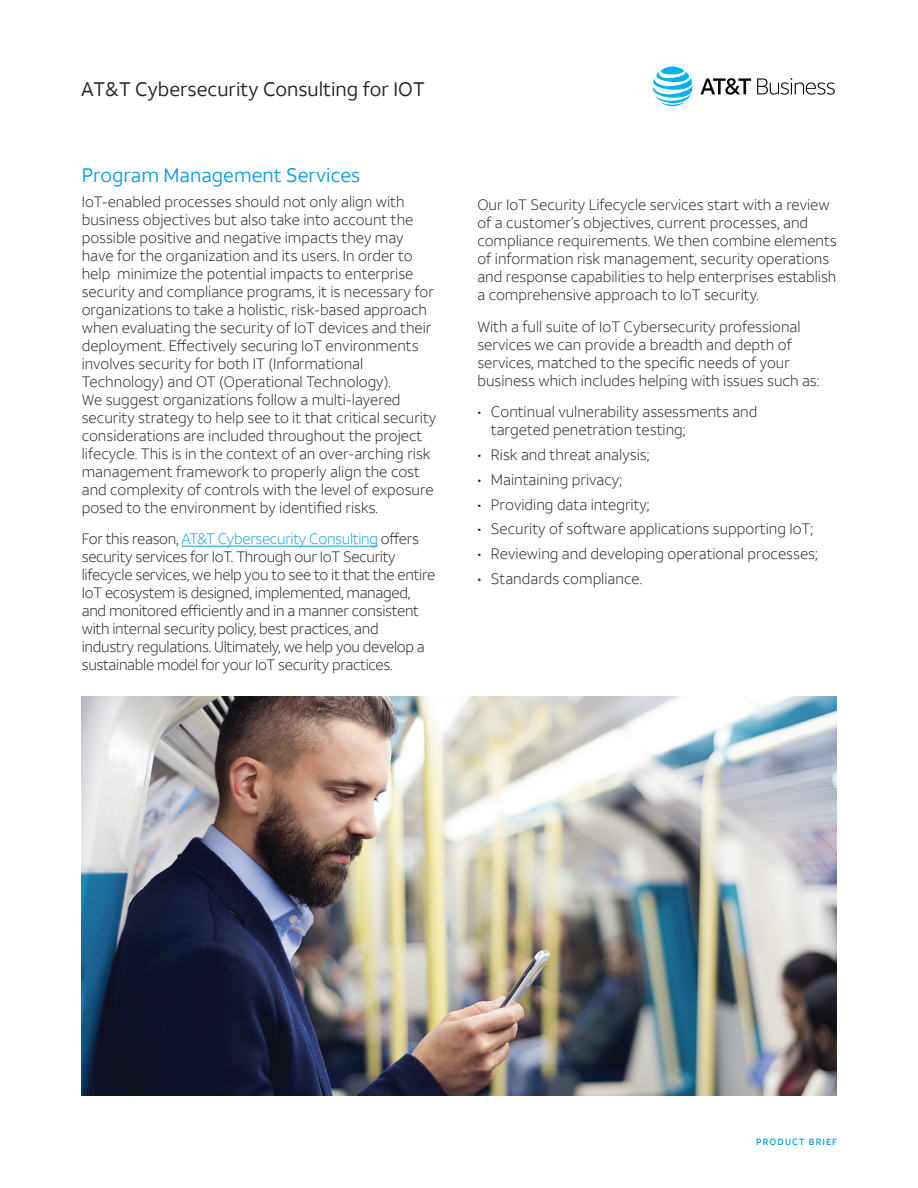
<style>
.page{position:relative;width:918px;height:1188px;background:#fff}
.page>*{position:absolute;margin:0;border:0;box-sizing:border-box;transform-origin:0 0}
.t1{font:19.5px "ATT Aleck Sans";color:#231f20}
.t2{font:19.5px "ATT Aleck Sans";color:#0c9fdc}
.t3{font:300 15px/18px "ATT Aleck Sans";color:#231f20}
.t4{font:300 15px/18px "ATT Aleck Sans";letter-spacing:-.02em;color:#231f20}
.t5{font:500 9px "ATT Aleck Sans";letter-spacing:.12em;color:#0c9fdc}
.s1{color:#0c9fdc}
</style>
<div class="page">
<svg style="left:653px;top:67px;width:39px;height:39px"></svg>
<svg style="left:700px;top:78px;width:51px;height:17px"></svg>
<svg style="left:757px;top:78px;width:78px;height:17px"></svg>
<hr style="left:181px;top:546px;width:197px;height:1px;background:#0c9fdc">
<img style="left:82px;top:696px;width:755px;height:400px">
<h1 class="t1" style="left:81px;top:77px;width:345px">AT&amp;T Cybersecurity Consulting for IOT</h1>
<h1 class="t2" style="left:82px;top:163px;width:280px">Program Management Services</h1>
<p class="t3" style="left:82px;top:193px;width:356px">IoT-enabled processes should not only align with business objectives but also take into account the possible positive and negative impacts they may have for the organization and its users. In order to help minimize the potential impacts to enterprise security and compliance programs, it is necessary for organizations to take a holistic, risk-based approach when evaluating the security of IoT devices and their deployment. Effectively securing IoT environments involves security for both IT (Informational Technology) and OT (Operational Technology).<br>We suggest organizations follow a multi-layered security strategy to help see to it that critical security considerations are included throughout the project lifecycle. This is in the context of an over-arching risk management framework to properly align the cost and complexity of controls with the level of exposure posed to the environment by identified risks.</p>
<p class="t4" style="left:82px;top:530px;width:355px">For this reason, <span class="s1">AT&amp;T Cybersecurity Consulting</span> offers security services for IoT. Through our IoT Security lifecycle services, we help you to see to it that the entire IoT ecosystem is designed, implemented, managed, and monitored efficiently and in a manner consistent with internal security policy, best practices, and<br>industry regulations. Ultimately, we help you develop a sustainable model for your IoT security practices.</p>
<p class="t3" style="left:477px;top:196px;width:361px">Our IoT Security Lifecycle services start with a review of a customer’s objectives, current processes, and compliance requirements. We then combine elements of information risk management, security operations and response capabilities to help enterprises establish a comprehensive approach to IoT security.</p>
<p class="t3" style="left:477px;top:317px;width:343px">With a full suite of IoT Cybersecurity professional services we can provide a breadth and depth of services, matched to the specific needs of your business which includes helping with issues such as:</p>
<p class="t3" style="left:491px;top:403px;width:268px;text-indent:-14px">• Continual vulnerability assessments and targeted penetration testing;</p>
<p class="t3" style="left:477px;top:446px;width:173px">• Risk and threat analysis;</p>
<p class="t3" style="left:477px;top:470px;width:146px">• Maintaining privacy;</p>
<p class="t3" style="left:477px;top:495px;width:174px">• Providing data integrity;</p>
<p class="t3" style="left:477px;top:520px;width:337px">• Security of software applications supporting IoT;</p>
<p class="t3" style="left:477px;top:545px;width:342px">• Reviewing and developing operational processes;</p>
<p class="t3" style="left:477px;top:569px;width:166px">• Standards compliance.</p>
<p class="t5" style="left:756px;top:1137px;width:82px">PRODUCT BRIEF</p>
</div>
